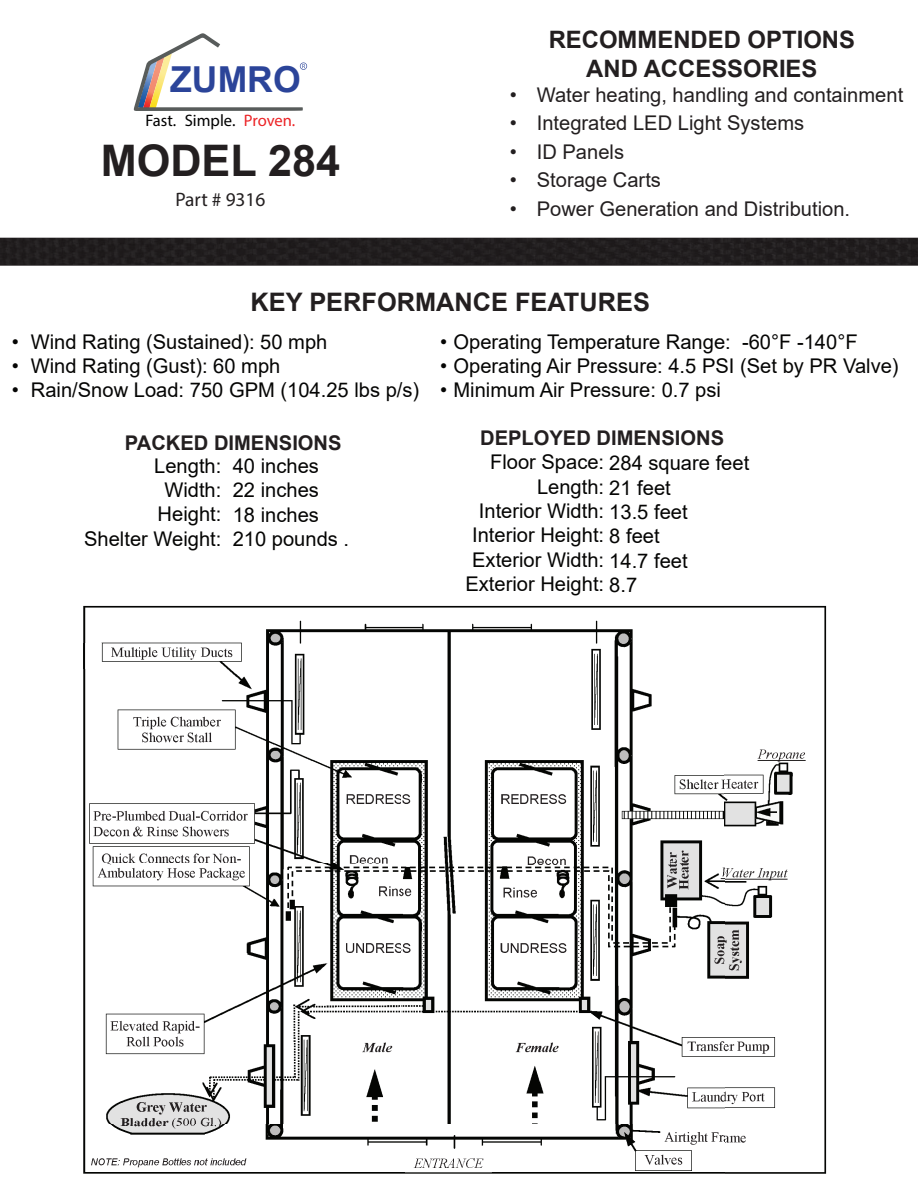
<style>
.page{position:relative;width:918px;height:1188px;background:#fff}
.page>*{position:absolute;margin:0;border:0;box-sizing:border-box;transform-origin:0 0}
.t1{font:700 43.5px "Arial";color:#231f20}
.t2{font:700 35.85px "Arial";color:#2b4499}
.t3{font:700 25.5px "Arial";color:#231f20}
.t4{font:700 24px/28.8px "Arial";color:#231f20;text-align:center}
.t5{font:20.25px/24.3px "Arial";color:#050504;text-align:right}
.t6{font:20.25px "Arial";color:#231f20}
.t7{font:700 20.25px "Arial";color:#231f20}
.t8{font:19.5px "Myriad Pro";color:#231f20}
.t9{font:16.65px "Myriad Pro";color:#000}
.s1{color:#ec2326}
</style>
<div class="page">
<hr style="left:0;top:238px;width:918px;height:1px;background:#383435">
<hr style="left:0;top:265px;width:918px;height:1px;background:#383435">
<div style="left:0;top:239px;width:918px;height:26px;background:#211e1f"></div>
<svg style="left:133px;top:33px;width:174px;height:78px"></svg>
<img style="left:83px;top:605px;width:744px;height:569px">
<img style="left:83px;top:644px;width:56px;height:25px">
<h2 class="t2" style="left:170px;top:54px;width:132px">ZUMRO</h2>
<p class="t9" style="left:146px;top:110px;width:151px">Fast. Simple. <span class="s1">Proven.</span></p>
<h1 class="t1" style="left:101px;top:131px;width:241px">MODEL 284</h1>
<p class="t8" style="left:175px;top:188px;width:92px">Part # 9316</p>
<p class="t4" style="left:549px;top:26px;width:308px">RECOMMENDED OPTIONS<br>AND ACCESSORIES</p>
<p class="t6" style="left:510px;top:81px;width:395px">• Water heating, handling and containment</p>
<p class="t6" style="left:510px;top:109px;width:296px">• Integrated LED Light Systems</p>
<p class="t6" style="left:510px;top:138px;width:116px">• ID Panels</p>
<p class="t6" style="left:510px;top:166px;width:153px">• Storage Carts</p>
<p class="t6" style="left:510px;top:195px;width:342px">• Power Generation and Distribution.</p>
<p class="t3" style="left:251px;top:284px;width:401px">KEY PERFORMANCE FEATURES</p>
<p class="t5" style="left:12px;top:329px;width:317px">• Wind Rating (Sustained): 50 mph</p>
<p class="t5" style="left:12px;top:354px;width:270px">• Wind Rating (Gust): 60 mph</p>
<p class="t5" style="left:12px;top:378px;width:409px">• Rain/Snow Load: 750 GPM (104.25 lbs p/s)</p>
<p class="t7" style="left:125px;top:429px;width:218px">PACKED DIMENSIONS</p>
<p class="t5" style="left:84px;top:453px;width:139px">Length:<br>Width:<br>Height:<br>Shelter Weight:</p>
<p class="t5" style="left:233px;top:454px;width:118px;text-align:left">40 inches<br>22 inches<br>18 inches<br>210 pounds .</p>
<p class="t5" style="left:440px;top:329px;width:419px">• Operating Temperature Range: -60°F -140°F</p>
<p class="t5" style="left:440px;top:353px;width:460px">• Operating Air Pressure: 4.5 PSI (Set by PR Valve)</p>
<p class="t5" style="left:440px;top:378px;width:282px">• Minimum Air Pressure: 0.7 psi</p>
<p class="t7" style="left:480px;top:424px;width:245px">DEPLOYED DIMENSIONS</p>
<p class="t5" style="left:490px;top:451px;width:261px">Floor Space: 284 square feet</p>
<p class="t5" style="left:537px;top:474px;width:135px">Length: 21 feet</p>
<p class="t5" style="left:479px;top:499px;width:210px">Interior Width: 13.5 feet</p>
<p class="t5" style="left:472px;top:523px;width:189px">Interior Height: 8 feet</p>
<p class="t5" style="left:472px;top:547px;width:217px">Exterior Width: 14.7 feet</p>
<p class="t5" style="left:465px;top:571px;width:173px">Exterior Height: 8.7</p>
</div>
